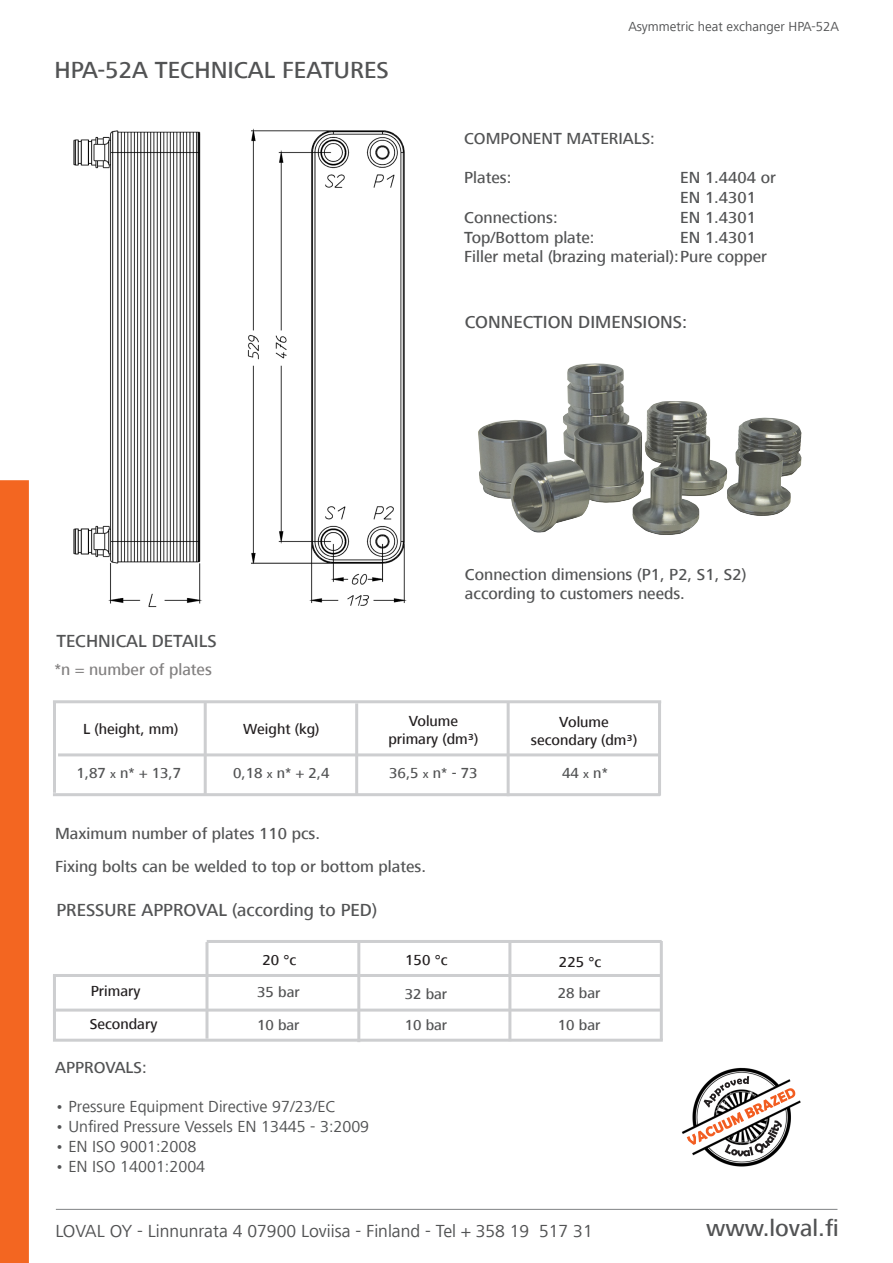
<style>
.page{position:relative;width:893px;height:1263px;background:#fff}
.page>*{position:absolute;margin:0;border:0;box-sizing:border-box;transform-origin:0 0}
.t1{font:500 24px "Frutiger Next LT";color:#525354}
.t2{font:500 18px "Frutiger Next LT";color:#525354}
.t3{font:18px "Frutiger Next LT";color:#525354}
.t4{font:500 16.5px/19.8px "Frutiger Next LT";color:#525354}
.t5{font:16.5px "Frutiger Next LT";color:#525354}
.t6{font:500 16.5px "Frutiger Next LT";color:#817f7f}
.t7{font:500 15px "Frutiger Next LT";color:#231f20}
.t8{font:500 15px "Frutiger Next LT";color:#525354}
.t9{font:13.5px "Frutiger Next LT";color:#525354}
.s1{font-size:12px}
</style>
<div class="page">
<div style="left:0;top:480px;width:29px;height:783px;background:#f36621"></div>
<hr style="left:56px;top:1209px;width:781px;height:1px;background:#808285">
<hr style="left:58px;top:753px;width:602px;height:3px;background:#cdced0">
<hr style="left:53px;top:700px;width:608px;height:3px;background:#cdced0">
<hr style="left:53px;top:793px;width:607px;height:3px;background:#cdced0">
<hr style="left:204px;top:701px;width:3px;height:95px;background:#cdced0">
<hr style="left:53px;top:702px;width:3px;height:91px;background:#cdced0">
<hr style="left:355px;top:703px;width:3px;height:91px;background:#cdced0">
<hr style="left:507px;top:702px;width:3px;height:94px;background:#cdced0">
<hr style="left:658px;top:702px;width:3px;height:94px;background:#cdced0">
<hr style="left:207px;top:940px;width:455px;height:3px;background:#cdced0">
<hr style="left:53px;top:975px;width:3px;height:64px;background:#cdced0">
<hr style="left:660px;top:941px;width:3px;height:99px;background:#cdced0">
<hr style="left:53px;top:974px;width:608px;height:3px;background:#cdced0">
<hr style="left:53px;top:1008px;width:608px;height:3px;background:#cdced0">
<hr style="left:53px;top:1039px;width:610px;height:3px;background:#cdced0">
<hr style="left:205px;top:942px;width:3px;height:97px;background:#cdced0">
<hr style="left:357px;top:943px;width:3px;height:99px;background:#cdced0">
<hr style="left:508px;top:942px;width:3px;height:99px;background:#cdced0">
<img style="left:478px;top:363px;width:187px;height:170px">
<img style="left:73px;top:128px;width:334px;height:480px">
<img style="left:682px;top:1067px;width:119px;height:100px">
<svg style="left:687px;top:1076px;width:108px;height:80px"></svg>
<p class="t1" style="left:54px;top:57px;width:336px">HPA-52A TECHNICAL FEATURES</p>
<p class="t9" style="left:628px;top:20px;width:212px">Asymmetric heat exchanger HPA-52A</p>
<p class="t4" style="left:464px;top:128px;width:192px">COMPONENT MATERIALS:</p>
<p class="t4" style="left:464px;top:168px;width:49px">Plates:</p>
<p class="t4" style="left:680px;top:168px;width:97px">EN 1.4404 or</p>
<p class="t4" style="left:680px;top:188px;width:77px">EN 1.4301</p>
<p class="t4" style="left:464px;top:207px;width:95px">Connections:</p>
<p class="t4" style="left:680px;top:207px;width:77px">EN 1.4301</p>
<p class="t4" style="left:464px;top:227px;width:132px">Top/Bottom plate:</p>
<p class="t4" style="left:680px;top:227px;width:77px">EN 1.4301</p>
<p class="t4" style="left:464px;top:247px;width:304px">Filler metal (brazing material):Pure copper</p>
<p class="t2" style="left:465px;top:312px;width:224px">CONNECTION DIMENSIONS:</p>
<p class="t2" style="left:56px;top:631px;width:162px">TECHNICAL DETAILS</p>
<p class="t6" style="left:54px;top:660px;width:159px">*n = number of plates</p>
<p class="t4" style="left:465px;top:564px;width:283px">Connection dimensions (P1, P2, S1, S2) according to customers needs.</p>
<p class="t7" style="left:83px;top:720px;width:97px">L (height, mm)</p>
<p class="t7" style="left:243px;top:720px;width:78px">Weight (kg)</p>
<p class="t7" style="left:409px;top:713px;width:51px">Volume</p>
<p class="t7" style="left:388px;top:731px;width:92px">primary (dm³)</p>
<p class="t7" style="left:559px;top:713px;width:51px">Volume</p>
<p class="t7" style="left:531px;top:731px;width:108px">secondary (dm³)</p>
<p class="t8" style="left:76px;top:765px;width:106px">1,87 <span class="s1">x</span> n* + 13,7</p>
<p class="t8" style="left:233px;top:765px;width:98px">0,18 <span class="s1">x</span> n* + 2,4</p>
<p class="t8" style="left:389px;top:765px;width:90px">36,5 <span class="s1">x</span> n* - 73</p>
<p class="t8" style="left:562px;top:765px;width:47px">44 <span class="s1">x</span> n*</p>
<p class="t4" style="left:55px;top:823px;width:266px">Maximum number of plates 110 pcs.</p>
<p class="t4" style="left:55px;top:856px;width:372px">Fixing bolts can be welded to top or bottom plates.</p>
<p class="t2" style="left:56px;top:899px;width:322px">PRESSURE APPROVAL (according to PED)</p>
<p class="t7" style="left:263px;top:952px;width:35px">20 °c</p>
<p class="t7" style="left:405px;top:952px;width:44px">150 °c</p>
<p class="t7" style="left:559px;top:953px;width:44px">225 °c</p>
<p class="t7" style="left:91px;top:983px;width:51px">Primary</p>
<p class="t8" style="left:257px;top:984px;width:44px">35 bar</p>
<p class="t7" style="left:90px;top:1016px;width:69px">Secondary</p>
<p class="t8" style="left:257px;top:1016px;width:44px">10 bar</p>
<p class="t8" style="left:558px;top:985px;width:44px">28 bar</p>
<p class="t8" style="left:558px;top:1017px;width:44px">10 bar</p>
<p class="t8" style="left:405px;top:985px;width:44px">32 bar</p>
<p class="t8" style="left:405px;top:1017px;width:44px">10 bar</p>
<p class="t4" style="left:55px;top:1057px;width:93px">APPROVALS:</p>
<p class="t5" style="left:55px;top:1098px;width:282px">• Pressure Equipment Directive 97/23/EC</p>
<p class="t5" style="left:55px;top:1117px;width:316px">• Unfired Pressure Vessels EN 13445 - 3:2009</p>
<p class="t5" style="left:55px;top:1137px;width:143px">• EN ISO 9001:2008</p>
<p class="t5" style="left:55px;top:1157px;width:152px">• EN ISO 14001:2004</p>
<p class="t3" style="left:56px;top:1220px;width:539px">LOVAL OY - Linnunrata 4 07900 Loviisa - Finland - Tel + 358 19 517 31</p>
<p class="t1" style="left:706px;top:1214px;width:134px">www.loval.fi</p>
</div>
